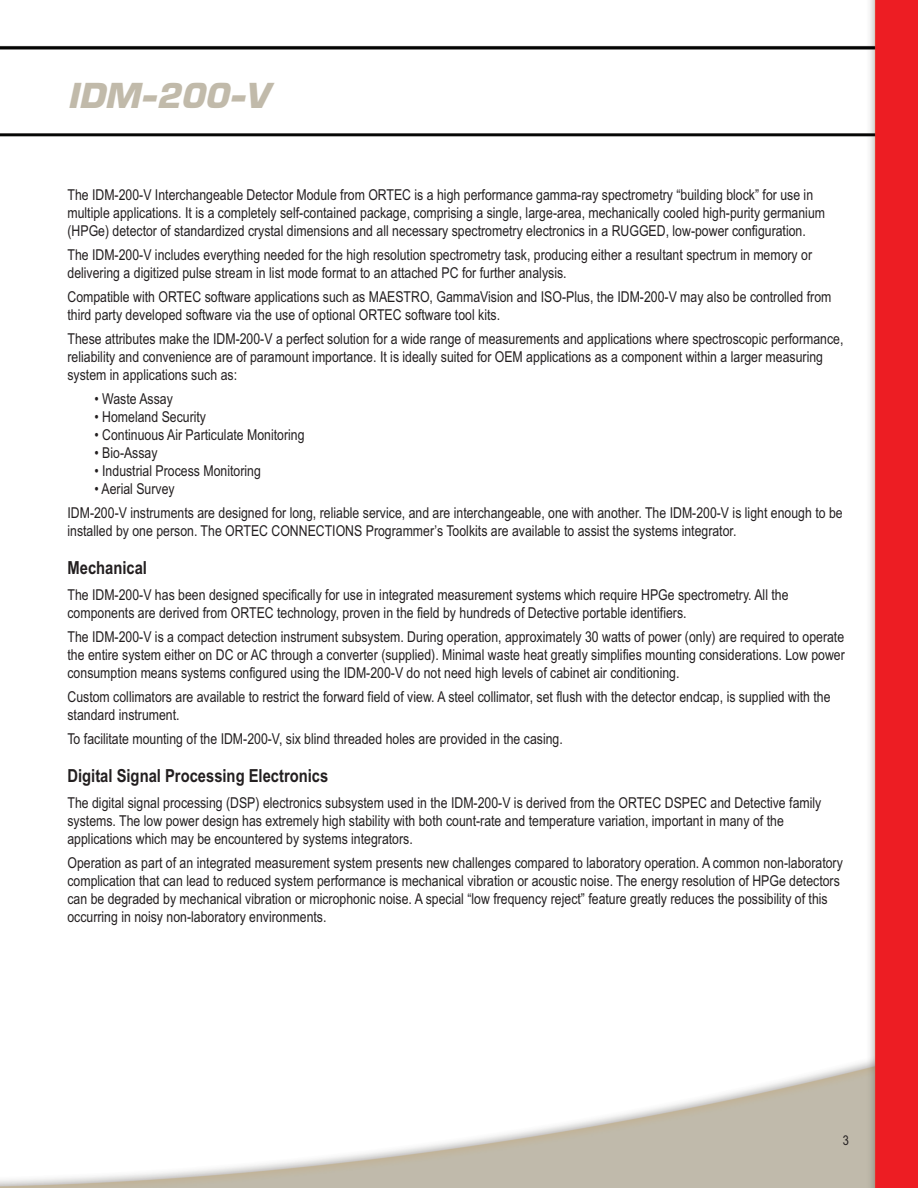
<style>
.page{position:relative;width:918px;height:1188px;background:#fff}
.page>*{position:absolute;margin:0;border:0;box-sizing:border-box;transform-origin:0 0}
.t1{font:36px "EGG Eurostile";color:#c1baaa}
.t2{font:700 18px "Arial Narrow";color:#231f20}
.t3{font:15px/18px "Arial Narrow";color:#231f20}
.t4{font:13.5px "Arial Narrow";color:#231f20}
</style>
<div class="page">
<img style="left:0;top:0;width:918px;height:1188px">
<h1 class="t1" style="left:68px;top:75px;width:203px">IDM-200-V</h1>
<p class="t3" style="left:68px;top:186px;width:759px">The IDM-200-V Interchangeable Detector Module from ORTEC is a high performance gamma-ray spectrometry “building block” for use in multiple applications. It is a completely self-contained package, comprising a single, large-area, mechanically cooled high-purity germanium (HPGe) detector of standardized crystal dimensions and all necessary spectrometry electronics in a RUGGED, low-power configuration.</p>
<p class="t3" style="left:68px;top:246px;width:746px">The IDM-200-V includes everything needed for the high resolution spectrometry task, producing either a resultant spectrum in memory or delivering a digitized pulse stream in list mode format to an attached PC for further analysis.</p>
<p class="t3" style="left:68px;top:288px;width:765px">Compatible with ORTEC software applications such as MAESTRO, GammaVision and ISO-Plus, the IDM-200-V may also be controlled from third party developed software via the use of optional ORTEC software tool kits.</p>
<p class="t3" style="left:68px;top:330px;width:778px">These attributes make the IDM-200-V a perfect solution for a wide range of measurements and applications where spectroscopic performance, reliability and convenience are of paramount importance. It is ideally suited for OEM applications as a component within a larger measuring system in applications such as:</p>
<p class="t3" style="left:95px;top:390px;width:80px">• Waste Assay</p>
<p class="t3" style="left:95px;top:408px;width:113px">• Homeland Security</p>
<p class="t3" style="left:95px;top:426px;width:212px">• Continuous Air Particulate Monitoring</p>
<p class="t3" style="left:95px;top:444px;width:65px">• Bio-Assay</p>
<p class="t3" style="left:95px;top:462px;width:168px">• Industrial Process Monitoring</p>
<p class="t3" style="left:68px;top:477px;width:777px;line-height:24px;text-indent:27px">• Aerial Survey<br>IDM-200-V instruments are designed for long, reliable service, and are interchangeable, one with another. The IDM-200-V is light enough to be</p>
<p class="t3" style="left:68px;top:522px;width:670px">installed by one person. The ORTEC CONNECTIONS Programmer’s Toolkits are available to assist the systems integrator.</p>
<p class="t2" style="left:68px;top:558px;width:81px">Mechanical</p>
<p class="t3" style="left:68px;top:586px;width:723px">The IDM-200-V has been designed specifically for use in integrated measurement systems which require HPGe spectrometry. All the components are derived from ORTEC technology, proven in the field by hundreds of Detective portable identifiers.</p>
<p class="t3" style="left:68px;top:628px;width:779px;text-align:justify">The IDM-200-V is a compact detection instrument subsystem. During operation, approximately 30 watts of power (only) are required to operate the entire system either on DC or AC through a converter (supplied). Minimal waste heat greatly simplifies mounting considerations. Low power consumption means systems configured using the IDM-200-V do not need high levels of cabinet air conditioning.</p>
<p class="t3" style="left:68px;top:688px;width:765px">Custom collimators are available to restrict the forward field of view. A steel collimator, set flush with the detector endcap, is supplied with the standard instrument.</p>
<p class="t3" style="left:68px;top:730px;width:497px">To facilitate mounting of the IDM-200-V, six blind threaded holes are provided in the casing.</p>
<p class="t2" style="left:68px;top:765px;width:262px">Digital Signal Processing Electronics</p>
<p class="t3" style="left:67px;top:793px;width:755px">The digital signal processing (DSP) electronics subsystem used in the IDM-200-V is derived from the ORTEC DSPEC and Detective family systems. The low power design has extremely high stability with both count-rate and temperature variation, important in many of the applications which may be encountered by systems integrators.</p>
<p class="t3" style="left:67px;top:853px;width:777px">Operation as part of an integrated measurement system presents new challenges compared to laboratory operation. A common non-laboratory complication that can lead to reduced system performance is mechanical vibration or acoustic noise. The energy resolution of HPGe detectors can be degraded by mechanical vibration or microphonic noise. A special “low frequency reject” feature greatly reduces the possibility of this occurring in noisy non-laboratory environments.</p>
<p class="t4" style="left:843px;top:1133px;width:8px">3</p>
</div>
